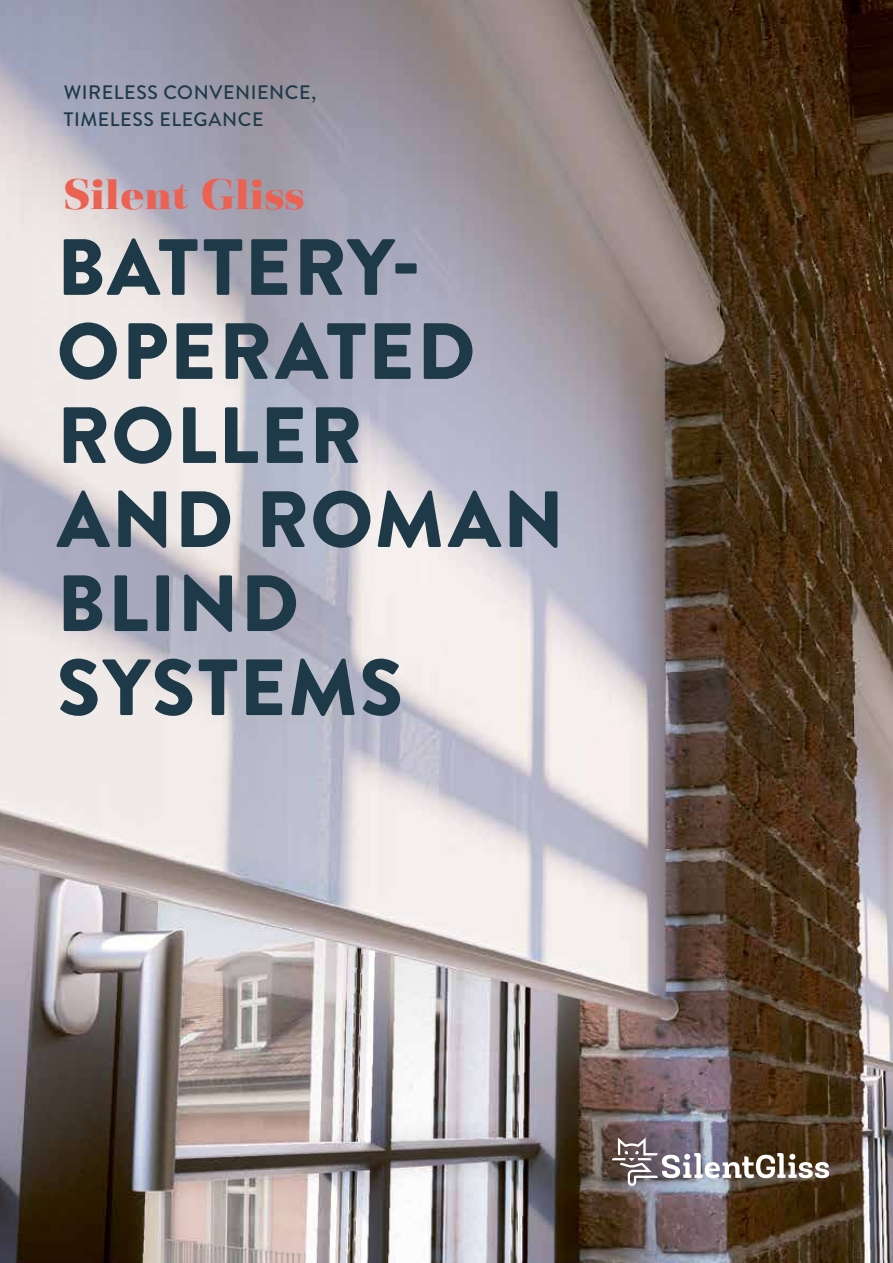
<style>
.page{position:relative;width:893px;height:1263px;background:#fff}
.page>*{position:absolute;margin:0;border:0;box-sizing:border-box;transform-origin:0 0}
.t1{font:900 79.5px/84px "Brandon Grotesque";letter-spacing:.02em;color:#1e3a48}
.t2{font:900 44.25px "Basilia";letter-spacing:.02em;color:#ec6252}
.t3{font:500 19.5px/27px "Brandon Grotesque";letter-spacing:.03em;color:#1e3a48}
</style>
<div class="page">
<img style="left:0;top:0;width:893px;height:1263px">
<svg style="left:612px;top:1137px;width:217px;height:49px"></svg>
<p class="t3" style="left:64px;top:79px;width:254px">WIRELESS CONVENIENCE,<br>TIMELESS ELEGANCE</p>
<p class="t2" style="left:64px;top:167px;width:242px">Silent Gliss</p>
<p class="t1" style="left:57px;top:226px;width:509px">BATTERY-<br>OPERATED<br>ROLLER<br>AND ROMAN<br>BLIND<br>SYSTEMS</p>
</div>
